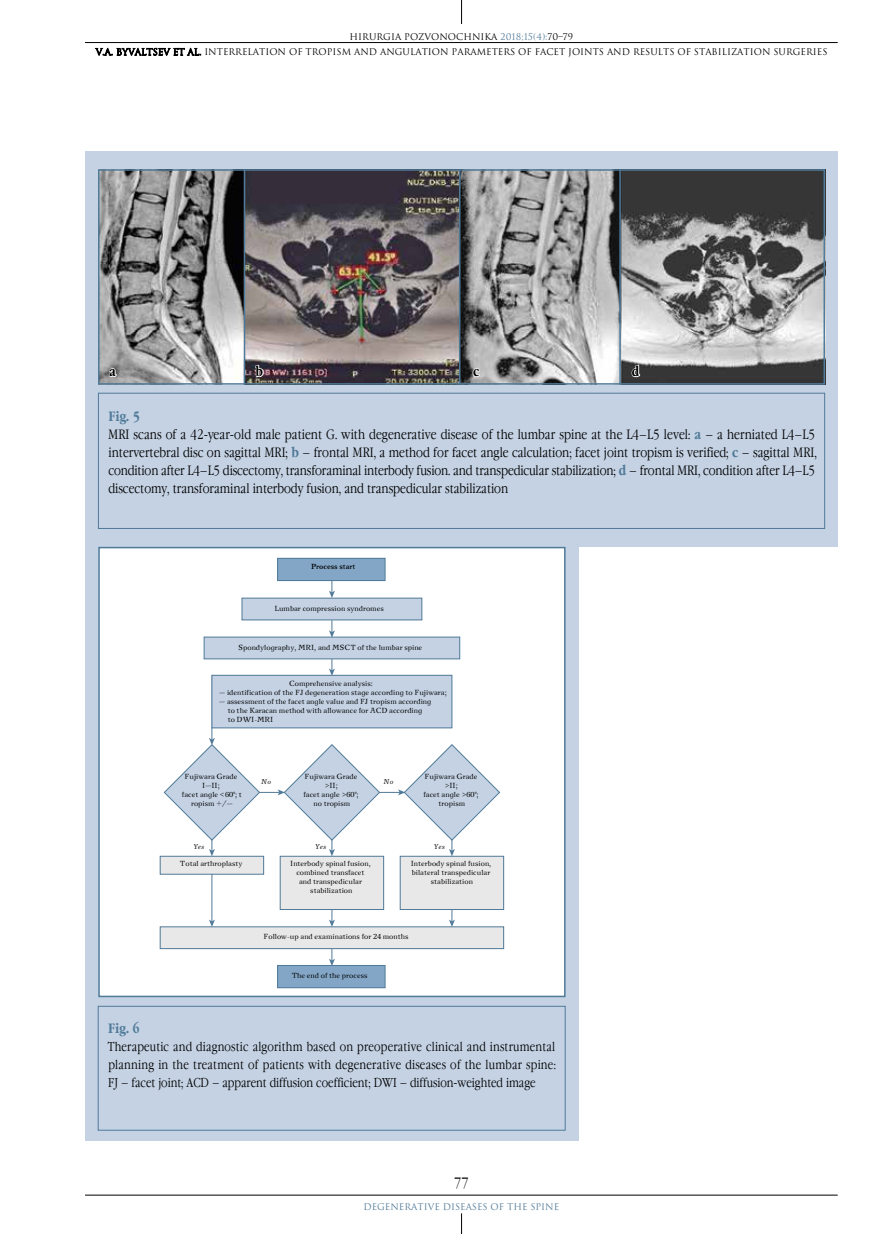
<style>
.page{position:relative;width:893px;height:1234px;background:#fff}
.page>*{position:absolute;margin:0;border:0;box-sizing:border-box;transform-origin:0 0}
.t1{font:300 15px "Garamond Narrow C";color:#000}
.t2{font:300 13.5px/18px "Garamond Narrow C";color:#000}
.t3{font:700 13.5px "Garamond Narrow C";color:#507a98}
.t4{font:700 13.5px "Garamond Narrow C";color:#000}
.t5{font:300 12.75px/18px "Garamond Narrow C";color:#000;text-align:justify}
.t6{font:9px "Romul";color:#000}
.t7{font:9px "Romul";color:#507a98}
.t8{font:7.35px/8.9px "New Journal C";color:#000;text-align:center}
.t9{font:700 7.35px "New Journal C";color:#000}
.t10{font:italic 6.9px "New Journal C";color:#000}
.s1{color:#507a98}
.s2{font-weight:700;color:#507a98}
</style>
<div class="page">
<hr style="left:85px;top:42px;width:753px;height:1px;background:#000">
<svg style="left:461px;top:0;width:1px;height:24px"></svg>
<hr style="left:85px;top:1194px;width:753px;height:1px;background:#000">
<svg style="left:461px;top:1213px;width:1px;height:20px"></svg>
<svg style="left:95px;top:47px;width:106px;height:9px"></svg>
<div style="left:85px;top:151px;width:753px;height:395px;background:#c4d2e4"></div>
<div style="left:98px;top:393px;width:727px;height:135px;border:1px solid #507a98"></div>
<img style="left:101px;top:172px;width:721px;height:209px">
<div style="left:98px;top:169px;width:727px;height:215px;border:2px solid #507a98"></div>
<div style="left:85px;top:540px;width:493px;height:600px;background:#c4d2e4"></div>
<div style="left:98px;top:1005px;width:468px;height:125px;border:1px solid #507a98"></div>
<div style="left:99px;top:547px;width:466px;height:449px;background:#fff"></div>
<div style="left:278px;top:558px;width:107px;height:22px;background:#83a6c6"></div>
<div style="left:277px;top:558px;width:108px;height:23px;border:1px solid #507a98"></div>
<div style="left:278px;top:965px;width:107px;height:22px;background:#83a6c6"></div>
<div style="left:277px;top:964px;width:108px;height:23px;border:1px solid #507a98"></div>
<svg style="left:329px;top:580px;width:6px;height:17px"></svg>
<svg style="left:329px;top:620px;width:6px;height:16px"></svg>
<svg style="left:329px;top:659px;width:6px;height:15px"></svg>
<hr style="left:212px;top:873px;width:1px;height:48px;background:#507a98">
<svg style="left:209px;top:919px;width:6px;height:7px"></svg>
<svg style="left:329px;top:909px;width:6px;height:17px"></svg>
<svg style="left:329px;top:948px;width:6px;height:17px"></svg>
<svg style="left:449px;top:909px;width:6px;height:17px"></svg>
<div style="left:242px;top:598px;width:180px;height:21px;background:#c4d2e4"></div>
<div style="left:242px;top:597px;width:180px;height:23px;border:1px solid #507a98"></div>
<div style="left:204px;top:637px;width:256px;height:21px;background:#c4d2e4"></div>
<div style="left:204px;top:636px;width:256px;height:23px;border:1px solid #507a98"></div>
<div style="left:160px;top:926px;width:344px;height:22px;background:#e9e8e9"></div>
<div style="left:160px;top:926px;width:344px;height:22px;border:1px solid #507a98"></div>
<div style="left:212px;top:675px;width:240px;height:52px;background:#c4d2e4"></div>
<div style="left:212px;top:674px;width:240px;height:54px;border:1px solid #507a98"></div>
<div style="left:280px;top:856px;width:104px;height:53px;background:#e9e8e9"></div>
<div style="left:280px;top:855px;width:104px;height:54px;border:1px solid #507a98"></div>
<div style="left:160px;top:856px;width:104px;height:18px;background:#e9e8e9"></div>
<div style="left:160px;top:855px;width:104px;height:19px;border:1px solid #507a98"></div>
<svg style="left:163px;top:727px;width:337px;height:129px"></svg>
<div style="left:400px;top:856px;width:104px;height:53px;background:#e9e8e9"></div>
<div style="left:400px;top:855px;width:104px;height:54px;border:1px solid #507a98"></div>
<div style="left:98px;top:546px;width:468px;height:450px;border:2px solid #507a98"></div>
<svg style="left:108px;top:363px;width:10px;height:15px"></svg>
<svg style="left:254px;top:364px;width:10px;height:21px"></svg>
<svg style="left:472px;top:367px;width:9px;height:18px"></svg>
<svg style="left:631px;top:364px;width:10px;height:14px"></svg>
<hr style="left:244px;top:169px;width:1px;height:215px;background:#507a98">
<hr style="left:459px;top:169px;width:1px;height:215px;background:#507a98">
<hr style="left:619px;top:169px;width:2px;height:215px;background:#507a98">
<p class="t6" style="left:350px;top:31px;width:225px">HIRURGIA POZVONOCHNIKA <span class="s1">2018;15(4):</span>70–79</p>
<p class="t6" style="left:96px;top:47px;width:733px">V.A. BYVALTSEV ET AL. INTERRELATION OF TROPISM AND ANGULATION PARAMETERS OF FACET JOINTS AND RESULTS OF STABILIZATION SURGERIES</p>
<h2 class="t4" style="left:109px;top:364px;width:8px">а</h2>
<h2 class="t4" style="left:256px;top:364px;width:9px">b</h2>
<h2 class="t4" style="left:473px;top:364px;width:8px">c</h2>
<h2 class="t4" style="left:632px;top:364px;width:9px">d</h2>
<p class="t2" style="left:108px;top:407px;width:710px"><span class="s2">Fig. 5<br></span>MRI scans of a 42-year-old male patient G. with degenerative disease of the lumbar spine at the L4–L5 level: <span class="s2">a</span> – a herniated L4–L5 intervertebral disc on sagittal MRI; <span class="s2">b</span> – frontal MRI, a method for facet angle calculation; facet joint tropism is verified; <span class="s2">c</span> – sagittal MRI, condition after L4–L5 discectomy, transforaminal interbody fusion. and transpedicular stabilization; <span class="s2">d</span> – frontal MRI, condition after L4–L5 discectomy, transforaminal interbody fusion, and transpedicular stabilization</p>
<p class="t9" style="left:311px;top:562px;width:46px">Process start</p>
<p class="t8" style="left:274px;top:603px;width:111px">Lumbar compression syndromes</p>
<p class="t8" style="left:238px;top:642px;width:186px">Spondylography, MRI, and MSCT of the lumbar spine</p>
<p class="t8" style="left:289px;top:679px;width:85px">Comprehensive analysis:</p>
<p class="t8" style="left:219px;top:688px;width:229px">– identification of the FJ degeneration stage according to Fujiwara;</p>
<p class="t8" style="left:228px;top:697px;width:205px;text-align:left;text-indent:-9px">– assessment of the facet angle value and FJ tropism according to the Karacan method with allowance for ACD according<br>to DWI-MRI</p>
<p class="t8" style="left:182px;top:772px;width:61px">Fujiwara Grade<br>I–II;<br>facet angle &lt;60°; t ropism +/–</p>
<p class="t8" style="left:303px;top:772px;width:57px">Fujiwara Grade &gt;II;<br>facet angle &gt;60°; no tropism</p>
<p class="t8" style="left:423px;top:772px;width:57px">Fujiwara Grade &gt;II;<br>facet angle &gt;60°; tropism</p>
<p class="t10" style="left:261px;top:777px;width:11px">No</p>
<p class="t10" style="left:384px;top:777px;width:11px">No</p>
<p class="t10" style="left:193px;top:841px;width:12px">Yes</p>
<p class="t10" style="left:315px;top:841px;width:12px">Yes</p>
<p class="t10" style="left:434px;top:841px;width:12px">Yes</p>
<p class="t8" style="left:180px;top:859px;width:64px">Total arthroplasty</p>
<p class="t8" style="left:290px;top:859px;width:82px">Interbody spinal fusion, combined transfacet and transpedicular stabilization</p>
<p class="t8" style="left:411px;top:859px;width:82px">Interbody spinal fusion, bilateral transpedicular stabilization</p>
<p class="t8" style="left:264px;top:932px;width:146px">Follow-up and examinations for 24 months</p>
<p class="t8" style="left:292px;top:971px;width:77px">The end of the process</p>
<h2 class="t3" style="left:108px;top:1020px;width:33px">Fig. 6</h2>
<p class="t5" style="left:108px;top:1038px;width:449px">Therapeutic and diagnostic algorithm based on preoperative clinical and instrumental planning in the treatment of patients with degenerative diseases of the lumbar spine:<br>FJ – facet joint; ACD – apparent diffusion coefficient; DWI – diffusion-weighted image</p>
<h1 class="t1" style="left:454px;top:1173px;width:16px">77</h1>
<p class="t7" style="left:363px;top:1200px;width:197px">DEGENERATIVE DISEASES OF THE SPINE</p>
</div>
